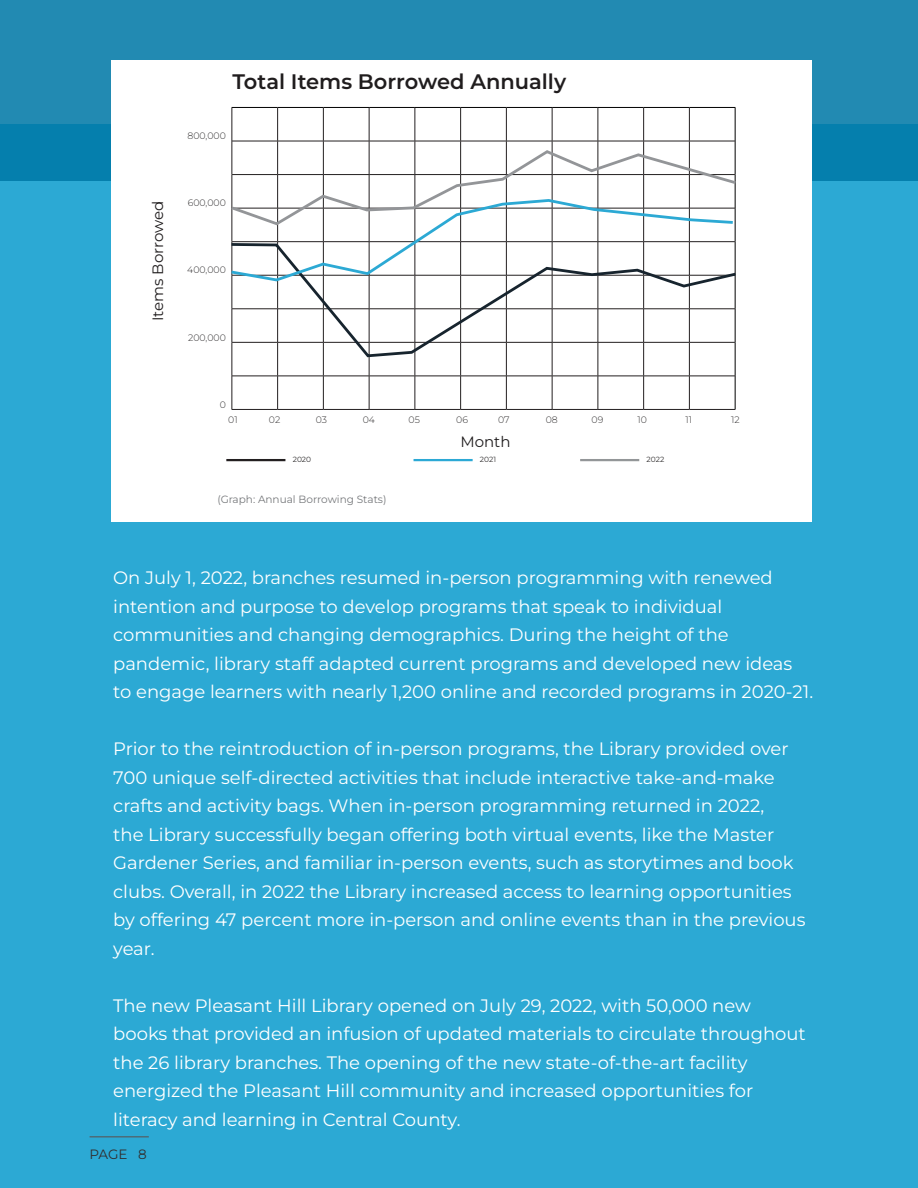
<style>
.page{position:relative;width:918px;height:1188px;background:#fff}
.page>*{position:absolute;margin:0;border:0;box-sizing:border-box;transform-origin:0 0}
.Headline_1{font:600 21px "Montserrat";color:#201d1e}
.t1{font:18px/28.5px "Montserrat";color:#fff}
.Headline_1-2{font:15px "Montserrat";color:#201d1e}
.t2{font:13.5px "Montserrat";color:#312f30}
.Body_Text{font:10.5px "Montserrat";color:#76787b}
.t3{font:300 9.3px "Montserrat";color:#312f30}
.t4{font:7.5px "Montserrat";color:#312f30}
</style>
<div class="page">
<div style="left:0;top:124px;width:918px;height:1064px;background:#2ca9d4"></div>
<div style="left:0;top:0;width:918px;height:181px;background:linear-gradient(to bottom,#2c8eb4,#067fad)"></div>
<div style="left:111px;top:60px;width:700px;height:462px;background:#fff"></div>
<hr style="left:232px;top:107px;width:46px;height:1px;background:#000">
<hr style="left:278px;top:107px;width:45px;height:1px;background:#000">
<hr style="left:323px;top:107px;width:46px;height:1px;background:#000">
<hr style="left:369px;top:107px;width:46px;height:1px;background:#000">
<hr style="left:415px;top:107px;width:46px;height:1px;background:#000">
<hr style="left:461px;top:107px;width:45px;height:1px;background:#000">
<hr style="left:506px;top:107px;width:46px;height:1px;background:#000">
<hr style="left:552px;top:107px;width:46px;height:1px;background:#000">
<hr style="left:598px;top:107px;width:46px;height:1px;background:#000">
<hr style="left:644px;top:107px;width:45px;height:1px;background:#000">
<hr style="left:689px;top:107px;width:46px;height:1px;background:#000">
<hr style="left:735px;top:108px;width:1px;height:33px;background:#000">
<hr style="left:735px;top:141px;width:1px;height:34px;background:#000">
<hr style="left:735px;top:342px;width:1px;height:34px;background:#000">
<hr style="left:735px;top:376px;width:1px;height:33px;background:#000">
<hr style="left:277px;top:108px;width:1px;height:33px;background:#231f20">
<hr style="left:323px;top:108px;width:1px;height:33px;background:#231f20">
<hr style="left:369px;top:108px;width:1px;height:33px;background:#231f20">
<hr style="left:415px;top:108px;width:1px;height:33px;background:#231f20">
<hr style="left:460px;top:108px;width:1px;height:33px;background:#231f20">
<hr style="left:506px;top:108px;width:1px;height:33px;background:#231f20">
<hr style="left:552px;top:108px;width:1px;height:33px;background:#231f20">
<hr style="left:598px;top:108px;width:1px;height:33px;background:#231f20">
<hr style="left:643px;top:108px;width:1px;height:33px;background:#231f20">
<hr style="left:689px;top:108px;width:1px;height:33px;background:#231f20">
<hr style="left:232px;top:141px;width:46px;height:1px;background:#231f20">
<hr style="left:278px;top:141px;width:45px;height:1px;background:#231f20">
<hr style="left:277px;top:141px;width:1px;height:33px;background:#231f20">
<hr style="left:323px;top:141px;width:46px;height:1px;background:#231f20">
<hr style="left:323px;top:141px;width:1px;height:33px;background:#231f20">
<hr style="left:369px;top:141px;width:46px;height:1px;background:#231f20">
<hr style="left:369px;top:141px;width:1px;height:33px;background:#231f20">
<hr style="left:415px;top:141px;width:46px;height:1px;background:#231f20">
<hr style="left:415px;top:141px;width:1px;height:33px;background:#231f20">
<hr style="left:461px;top:141px;width:45px;height:1px;background:#231f20">
<hr style="left:460px;top:141px;width:1px;height:33px;background:#231f20">
<hr style="left:506px;top:141px;width:46px;height:1px;background:#231f20">
<hr style="left:506px;top:141px;width:1px;height:33px;background:#231f20">
<hr style="left:552px;top:141px;width:46px;height:1px;background:#231f20">
<hr style="left:552px;top:141px;width:1px;height:33px;background:#231f20">
<hr style="left:598px;top:141px;width:46px;height:1px;background:#231f20">
<hr style="left:598px;top:141px;width:1px;height:33px;background:#231f20">
<hr style="left:644px;top:141px;width:45px;height:1px;background:#231f20">
<hr style="left:643px;top:141px;width:1px;height:33px;background:#231f20">
<hr style="left:689px;top:141px;width:46px;height:1px;background:#231f20">
<hr style="left:689px;top:141px;width:1px;height:33px;background:#231f20">
<hr style="left:277px;top:343px;width:1px;height:33px;background:#231f20">
<hr style="left:323px;top:343px;width:1px;height:33px;background:#231f20">
<hr style="left:369px;top:343px;width:1px;height:33px;background:#231f20">
<hr style="left:415px;top:343px;width:1px;height:33px;background:#231f20">
<hr style="left:460px;top:343px;width:1px;height:33px;background:#231f20">
<hr style="left:506px;top:343px;width:1px;height:33px;background:#231f20">
<hr style="left:552px;top:343px;width:1px;height:33px;background:#231f20">
<hr style="left:598px;top:343px;width:1px;height:33px;background:#231f20">
<hr style="left:643px;top:343px;width:1px;height:33px;background:#231f20">
<hr style="left:689px;top:343px;width:1px;height:33px;background:#231f20">
<hr style="left:232px;top:376px;width:46px;height:1px;background:#231f20">
<hr style="left:278px;top:376px;width:45px;height:1px;background:#231f20">
<hr style="left:277px;top:376px;width:1px;height:33px;background:#231f20">
<hr style="left:323px;top:376px;width:46px;height:1px;background:#231f20">
<hr style="left:323px;top:376px;width:1px;height:33px;background:#231f20">
<hr style="left:369px;top:376px;width:46px;height:1px;background:#231f20">
<hr style="left:369px;top:376px;width:1px;height:33px;background:#231f20">
<hr style="left:415px;top:376px;width:46px;height:1px;background:#231f20">
<hr style="left:415px;top:376px;width:1px;height:33px;background:#231f20">
<hr style="left:461px;top:376px;width:45px;height:1px;background:#231f20">
<hr style="left:460px;top:376px;width:1px;height:33px;background:#231f20">
<hr style="left:506px;top:376px;width:46px;height:1px;background:#231f20">
<hr style="left:506px;top:376px;width:1px;height:33px;background:#231f20">
<hr style="left:552px;top:376px;width:46px;height:1px;background:#231f20">
<hr style="left:552px;top:376px;width:1px;height:33px;background:#231f20">
<hr style="left:598px;top:376px;width:46px;height:1px;background:#231f20">
<hr style="left:598px;top:376px;width:1px;height:33px;background:#231f20">
<hr style="left:644px;top:376px;width:45px;height:1px;background:#231f20">
<hr style="left:643px;top:376px;width:1px;height:33px;background:#231f20">
<hr style="left:689px;top:376px;width:46px;height:1px;background:#231f20">
<hr style="left:689px;top:376px;width:1px;height:33px;background:#231f20">
<hr style="left:232px;top:409px;width:46px;height:1px;background:#231f20">
<hr style="left:278px;top:409px;width:45px;height:1px;background:#231f20">
<hr style="left:323px;top:409px;width:46px;height:1px;background:#231f20">
<hr style="left:369px;top:409px;width:46px;height:1px;background:#231f20">
<hr style="left:415px;top:409px;width:46px;height:1px;background:#231f20">
<hr style="left:461px;top:409px;width:45px;height:1px;background:#231f20">
<hr style="left:506px;top:409px;width:46px;height:1px;background:#231f20">
<hr style="left:552px;top:409px;width:46px;height:1px;background:#231f20">
<hr style="left:598px;top:409px;width:46px;height:1px;background:#231f20">
<hr style="left:644px;top:409px;width:45px;height:1px;background:#231f20">
<hr style="left:689px;top:409px;width:46px;height:1px;background:#231f20">
<hr style="left:232px;top:108px;width:1px;height:33px;background:#231f20">
<hr style="left:232px;top:141px;width:1px;height:34px;background:#231f20">
<hr style="left:232px;top:342px;width:1px;height:34px;background:#231f20">
<hr style="left:232px;top:376px;width:1px;height:33px;background:#231f20">
<svg style="left:231px;top:283px;width:505px;height:76px"></svg>
<svg style="left:231px;top:149px;width:505px;height:134px"></svg>
<hr style="left:226px;top:459px;width:59px;height:2px;background:#231f20">
<hr style="left:414px;top:459px;width:59px;height:2px;background:#2ca9d5">
<hr style="left:580px;top:459px;width:59px;height:2px;background:#939698">
<hr style="left:90px;top:1136px;width:59px;height:1px;background:#57585a">
<p class="Headline_1" style="left:232px;top:67px;width:335px">Total Items Borrowed Annually</p>
<p class="Headline_1-2" style="left:148px;top:321px;width:122px;rotate:-90deg">Items Borrowed</p>
<p class="t3" style="left:188px;top:129px;width:40px">800,000</p>
<p class="t3" style="left:188px;top:197px;width:40px">600,000</p>
<p class="t3" style="left:187px;top:264px;width:40px">400,000</p>
<p class="t3" style="left:188px;top:331px;width:39px">200,000</p>
<p class="t3" style="left:220px;top:399px;width:8px">0</p>
<p class="t3" style="left:228px;top:413px;width:11px">01</p>
<p class="t3" style="left:269px;top:413px;width:13px">02</p>
<p class="t3" style="left:316px;top:413px;width:13px">03</p>
<p class="t3" style="left:363px;top:413px;width:14px">04</p>
<p class="t3" style="left:409px;top:413px;width:13px">05</p>
<p class="t3" style="left:456px;top:413px;width:13px">06</p>
<p class="t3" style="left:498px;top:413px;width:13px">07</p>
<p class="t3" style="left:546px;top:413px;width:14px">08</p>
<p class="t3" style="left:592px;top:413px;width:13px">09</p>
<p class="t3" style="left:637px;top:413px;width:11px">10</p>
<p class="t3" style="left:685px;top:413px;width:8px">11</p>
<p class="t3" style="left:731px;top:413px;width:10px">12</p>
<p class="Headline_1-2" style="left:460px;top:432px;width:52px">Month</p>
<p class="t4" style="left:293px;top:455px;width:20px">2020</p>
<p class="t4" style="left:480px;top:455px;width:18px">2021</p>
<p class="t4" style="left:647px;top:455px;width:19px">2022</p>
<p class="Body_Text" style="left:217px;top:492px;width:171px">(Graph: Annual Borrowing Stats)</p>
<p class="t1" style="left:113px;top:563px;width:701px">On July 1, 2022, branches resumed in-person programming with renewed intention and purpose to develop programs that speak to individual communities and changing demographics. During the height of the pandemic, library staff adapted current programs and developed new ideas to engage learners with nearly 1,200 online and recorded programs in 2020-21.</p>
<p class="t1" style="left:113px;top:734px;width:677px">Prior to the reintroduction of in-person programs, the Library provided over</p>
<p class="t1" style="left:113px;top:763px;width:663px">700 unique self-directed activities that include interactive take-and-make</p>
<p class="t1" style="left:113px;top:791px;width:652px">crafts and activity bags. When in-person programming returned in 2022,</p>
<p class="t1" style="left:113px;top:820px;width:663px">the Library successfully began offering both virtual events, like the Master</p>
<p class="t1" style="left:113px;top:848px;width:682px">Gardener Series, and familiar in-person events, such as storytimes and book</p>
<p class="t1" style="left:113px;top:877px;width:694px">clubs. Overall, in 2022 the Library increased access to learning opportunities by offering 47 percent more in-person and online events than in the previous year.</p>
<p class="t1" style="left:113px;top:991px;width:639px">The new Pleasant Hill Library opened on July 29, 2022, with 50,000 new</p>
<p class="t1" style="left:113px;top:1019px;width:694px">books that provided an infusion of updated materials to circulate throughout</p>
<p class="t1" style="left:113px;top:1048px;width:642px">the 26 library branches. The opening of the new state-of-the-art facility energized the Pleasant Hill community and increased opportunities for literacy and learning in Central County.</p>
<p class="t2" style="left:90px;top:1146px;width:59px">PAGE 8</p>
</div>
